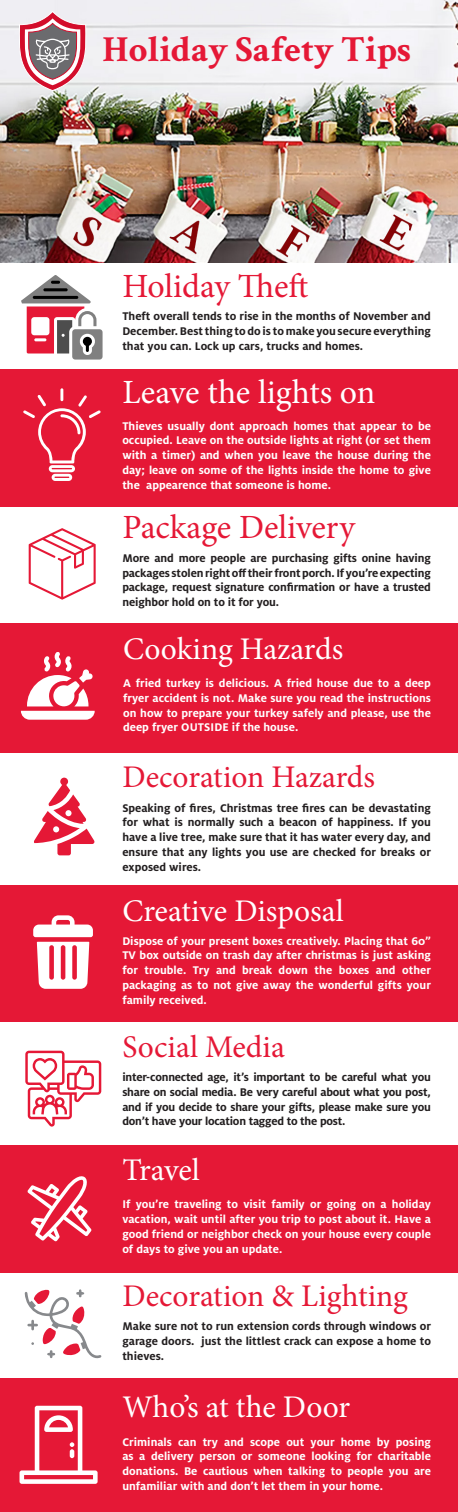
<style>
.page{position:relative;width:458px;height:1512px;background:#fff}
.page>*{position:absolute;margin:0;border:0;box-sizing:border-box;transform-origin:0 0}
.t1{font:700 36.75px "Crimson Text";color:#e51836}
.t2{font:33.9px "Minion Pro";color:#e51836}
.t3{font:33.9px "Minion Pro";color:#fff}
.t4{font:31.5px "Minion Pro";letter-spacing:-.005em;color:#fff}
.t5{font:31.5px "Minion Pro";color:#e51836}
.t6{font:700 12.3px/14.8px "Milo OT";color:#fff;text-align:justify}
.t7{font:700 12.3px/14.8px "Milo OT";color:#231f20;text-align:justify}
</style>
<div class="page">
<div style="left:0;top:1378px;width:457px;height:133px;background:#e51836"></div>
<svg style="left:19px;top:1405px;width:78px;height:78px"></svg>
<svg style="left:25px;top:1289px;width:76px;height:69px"></svg>
<div style="left:0;top:369px;width:457px;height:138px;background:#e51836"></div>
<div style="left:0;top:623px;width:457px;height:130px;background:#e51836"></div>
<div style="left:1px;top:885px;width:457px;height:136px;background:#e51836"></div>
<div style="left:0;top:1145px;width:457px;height:127px;background:#e51836"></div>
<img style="left:0;top:0;width:458px;height:263px">
<svg style="left:21px;top:652px;width:74px;height:67px"></svg>
<svg style="left:25px;top:1050px;width:76px;height:76px"></svg>
<svg style="left:27px;top:1176px;width:64px;height:65px"></svg>
<svg style="left:23px;top:388px;width:78px;height:93px"></svg>
<svg style="left:29px;top:528px;width:67px;height:71px"></svg>
<svg style="left:34px;top:777px;width:60px;height:78px"></svg>
<svg style="left:33px;top:915px;width:60px;height:73px"></svg>
<div style="left:72px;top:945px;width:5px;height:34px;background:#e51836;border-radius:2px"></div>
<hr style="left:61px;top:945px;width:4px;height:34px;background:#e51836;border-radius:2px">
<div style="left:49px;top:945px;width:5px;height:34px;background:#e51836;border-radius:2px"></div>
<svg style="left:21px;top:275px;width:81px;height:84px"></svg>
<svg style="left:15px;top:11px;width:74px;height:80px"></svg>
<p class="t1" style="left:102px;top:27px;width:310px">Holiday Safety Tips</p>
<p class="t2" style="left:122px;top:264px;width:187px">Holiday Theft</p>
<p class="t7" style="left:122px;top:309px;width:310px">Theft overall tends to rise in the months of November and December. Best thing to do is to make you secure everything that you can. Lock up cars, trucks and homes.</p>
<p class="t3" style="left:122px;top:369px;width:254px">Leave the lights on</p>
<p class="t6" style="left:122px;top:418px;width:310px">Thieves usually dont approach homes that appear to be occupied. Leave on the outside lights at right (or set them with a timer) and when you leave the house during the day; leave on some of the lights inside the home to give the appearence that someone is home.</p>
<p class="t2" style="left:122px;top:504px;width:234px">Package Delivery</p>
<p class="t7" style="left:122px;top:550px;width:310px">More and more people are purchasing gifts onine having packages stolen right off their front porch. If you’re expecting package, request signature confirmation or have a trusted neighbor hold on to it for you.</p>
<p class="t4" style="left:123px;top:627px;width:222px">Cooking Hazards</p>
<p class="t6" style="left:123px;top:675px;width:309px">A fried turkey is delicious. A fried house due to a deep fryer accident is not. Make sure you read the instructions on how to prepare your turkey safely and please, use the deep fryer OUTSIDE if the house.</p>
<p class="t5" style="left:122px;top:756px;width:254px">Decoration Hazards</p>
<p class="t7" style="left:122px;top:800px;width:310px">Speaking of fires, Christmas tree fires can be devastating for what is normally such a beacon of happiness. If you have a live tree, make sure that it has water every day, and ensure that any lights you use are checked for breaks or exposed wires.</p>
<p class="t4" style="left:122px;top:889px;width:223px">Creative Disposal</p>
<p class="t6" style="left:122px;top:933px;width:310px">Dispose of your present boxes creatively. Placing that 60” TV box outside on trash day after christmas is just asking for trouble. Try and break down the boxes and other packaging as to not give away the wonderful gifts your family received.</p>
<p class="t5" style="left:122px;top:1025px;width:164px">Social Media</p>
<p class="t7" style="left:122px;top:1069px;width:310px">inter-connected age, it’s important to be careful what you share on social media. Be very careful about what you post, and if you decide to share your gifts, please make sure you don’t have your location tagged to the post.</p>
<p class="t4" style="left:122px;top:1148px;width:79px">Travel</p>
<p class="t6" style="left:122px;top:1197px;width:310px">If you’re traveling to visit family or going on a holiday vacation, wait until after you trip to post about it. Have a good friend or neighbor check on your house every couple of days to give you an update.</p>
<p class="t5" style="left:122px;top:1274px;width:287px">Decoration &amp; Lighting</p>
<p class="t7" style="left:122px;top:1318px;width:310px">Make sure not to run extension cords through windows or garage doors. just the littlest crack can expose a home to thieves.</p>
<p class="t4" style="left:122px;top:1385px;width:229px">Who’s at the Door</p>
<p class="t6" style="left:122px;top:1434px;width:310px">Criminals can try and scope out your home by posing as a delivery person or someone looking for charitable donations. Be cautious when talking to people you are unfamiliar with and don’t let them in your home.</p>
</div>
